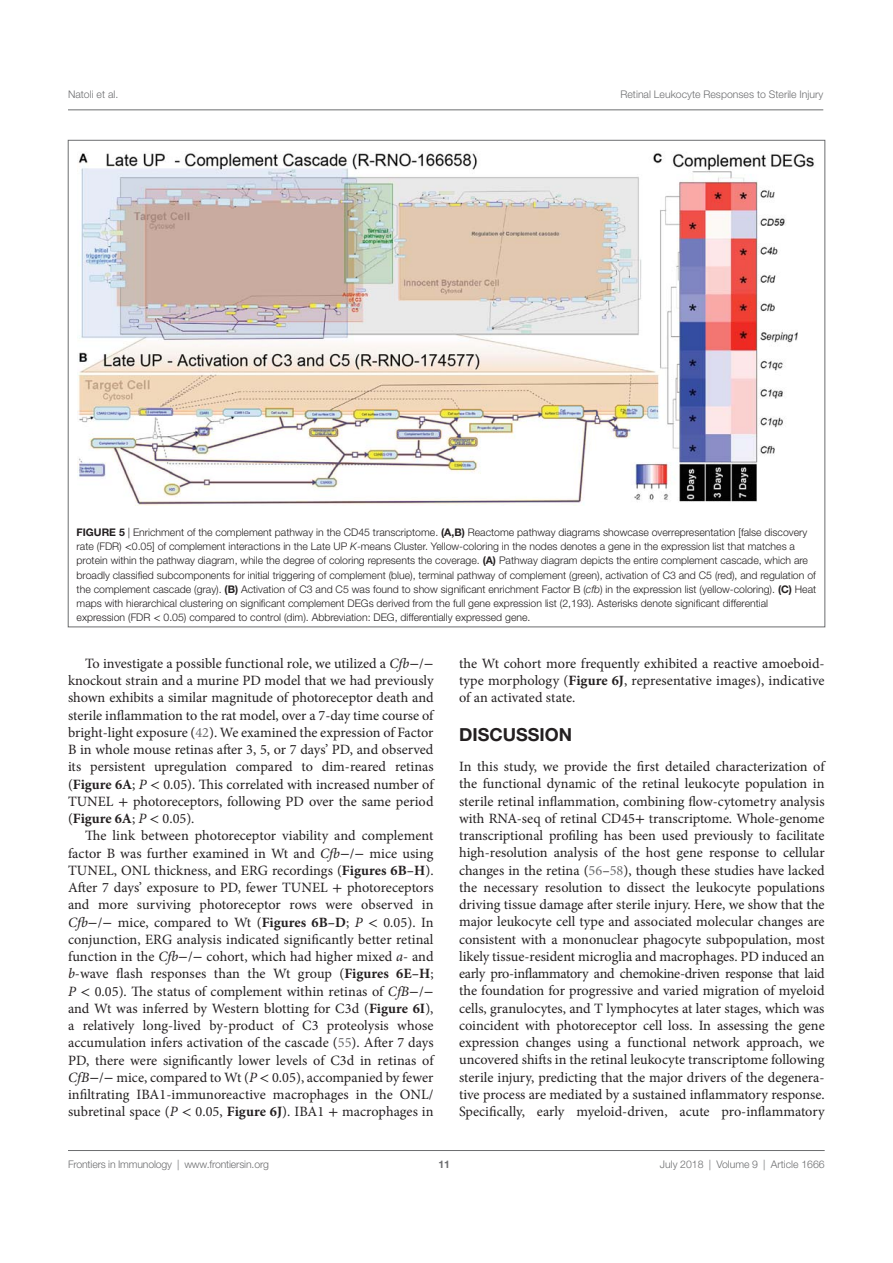
<style>
.page{position:relative;width:893px;height:1263px;background:#fff}
.page>*{position:absolute;margin:0;border:0;box-sizing:border-box;transform-origin:0 0}
.t1{font:700 18px "Helvetica Neue LT Std";color:#231f20}
.t2{font:14.25px/17.2px "Minion Pro";color:#231f20;text-align:justify}
.t3{font:300 10.5px/14.2px "Helvetica Neue LT Std";color:#231f20}
.t4{font:300 10.5px "Helvetica Neue LT Std";color:#6d6e70}
.t5{font:700 10.5px "Helvetica Neue LT Std";color:#6d6e70}
.s1{font-weight:700}
.s2{font-family:"STIX General";font-weight:400}
.s3{font-style:italic}
.s4{font-family:"STIX General"}
.s5{color:#6d6e70}
</style>
<div class="page">
<img style="left:78px;top:152px;width:736px;height:354px">
<hr style="left:68px;top:1150px;width:757px;height:1px;background:#6d6e70">
<hr style="left:68px;top:110px;width:755px;height:1px;background:#6d6e70">
<p class="t4" style="left:68px;top:91px;width:52px">Natoli et al.</p>
<p class="t4" style="left:620px;top:91px;width:204px">Retinal Leukocyte Responses to Sterile Injury</p>
<p class="t3" style="left:77px;top:526px;width:741px"><span class="s1">FIGURE 5</span> | Enrichment of the complement pathway in the CD45 transcriptome. <span class="s1">(A,B)</span> Reactome pathway diagrams showcase overrepresentation [false discovery rate (FDR) <span class="s2">&lt;</span>0.05] of complement interactions in the Late UP <span class="s3">K</span>-means Cluster. Yellow-coloring in the nodes denotes a gene in the expression list that matches a protein within the pathway diagram, while the degree of coloring represents the coverage. <span class="s1">(A)</span> Pathway diagram depicts the entire complement cascade, which are broadly classified subcomponents for initial triggering of complement (blue), terminal pathway of complement (green), activation of C3 and C5 (red), and regulation of the complement cascade (gray). <span class="s1">(B)</span> Activation of C3 and C5 was found to show significant enrichment Factor B (<span class="s3">cfb</span>) in the expression list (yellow-coloring). <span class="s1">(C)</span> Heat maps with hierarchical clustering on significant complement DEGs derived from the full gene expression list (2,193). Asterisks denote significant differential expression (FDR <span class="s2">&lt;</span> 0.05) compared to control (dim). Abbreviation: DEG, differentially expressed gene.</p>
<p class="t2" style="left:68px;top:656px;width:367px;text-indent:17px">To investigate a possible functional role, we utilized a <span class="s3">Cfb</span><span class="s4">−</span>/<span class="s4">− </span>knockout strain and a murine PD model that we had previously shown exhibits a similar magnitude of photoreceptor death and sterile inflammation to the rat model, over a 7-day time course of bright-light exposure (<span class="s5">42</span>). We examined the expression of Factor B in whole mouse retinas after 3, 5, or 7 days’ PD, and observed its persistent upregulation compared to dim-reared retinas (<span class="s1">Figure 6A</span>; <span class="s3">P</span> <span class="s4">&lt;</span> 0.05). This correlated with increased number of TUNEL <span class="s4">+</span> photoreceptors, following PD over the same period (<span class="s1">Figure 6A</span>; <span class="s3">P</span> <span class="s4">&lt;</span> 0.05).</p>
<p class="t2" style="left:68px;top:828px;width:367px;text-indent:17px">The link between photoreceptor viability and complement factor B was further examined in Wt and <span class="s3">Cfb</span><span class="s4">−</span>/<span class="s4">−</span> mice using TUNEL, ONL thickness, and ERG recordings (<span class="s1">Figures 6B–H</span>).<br>After 7 days’ exposure to PD, fewer TUNEL <span class="s4">+</span> photoreceptors and more surviving photoreceptor rows were observed in <span class="s3">Cfb</span><span class="s4">−</span>/<span class="s4">−</span> mice, compared to Wt (<span class="s1">Figures 6B–D</span>; <span class="s3">P</span> <span class="s4">&lt;</span> 0.05). In conjunction, ERG analysis indicated significantly better retinal function in the <span class="s3">Cfb</span><span class="s4">−</span>/<span class="s4">−</span> cohort, which had higher mixed <span class="s3">a</span>- and <span class="s3">b</span>-wave flash responses than the Wt group (<span class="s1">Figures 6E–H</span>; <span class="s3">P</span> <span class="s4">&lt;</span> 0.05). The status of complement within retinas of <span class="s3">CfB</span><span class="s4">−</span>/<span class="s4">− </span>and Wt was inferred by Western blotting for C3d (<span class="s1">Figure 6I</span>), a relatively long-lived by-product of C3 proteolysis whose accumulation infers activation of the cascade (<span class="s5">55</span>). After 7 days PD, there were significantly lower levels of C3d in retinas of <span class="s3">CfB</span><span class="s4">−</span>/<span class="s4">−</span> mice, compared to Wt (<span class="s3">P</span> <span class="s4">&lt;</span> 0.05), accompanied by fewer infiltrating IBA1-immunoreactive macrophages in the ONL/ subretinal space (<span class="s3">P</span> <span class="s4">&lt;</span> 0.05, <span class="s1">Figure 6J</span>). IBA1 <span class="s4">+</span> macrophages in</p>
<p class="t2" style="left:459px;top:656px;width:367px">the Wt cohort more frequently exhibited a reactive amoeboid&shy;type morphology (<span class="s1">Figure 6J</span>, representative images), indicative of an activated state.</p>
<p class="t1" style="left:459px;top:728px;width:114px">DISCUSSION</p>
<p class="t2" style="left:459px;top:759px;width:367px">In this study, we provide the first detailed characterization of the functional dynamic of the retinal leukocyte population in sterile retinal inflammation, combining flow-cytometry analysis with RNA-seq of retinal CD45<span class="s4">+</span> transcriptome. Whole-genome transcriptional profiling has been used previously to facilitate high-resolution analysis of the host gene response to cellular changes in the retina (<span class="s5">56</span>–<span class="s5">58</span>), though these studies have lacked the necessary resolution to dissect the leukocyte populations driving tissue damage after sterile injury. Here, we show that the major leukocyte cell type and associated molecular changes are consistent with a mononuclear phagocyte subpopulation, most likely tissue-resident microglia and macrophages. PD induced an early pro-inflammatory and chemokine-driven response that laid the foundation for progressive and varied migration of myeloid cells, granulocytes, and T lymphocytes at later stages, which was coincident with photoreceptor cell loss. In assessing the gene expression changes using a functional network approach, we uncovered shifts in the retinal leukocyte transcriptome following sterile injury, predicting that the major drivers of the degenera&shy;tive process are mediated by a sustained inflammatory response.<br>Specifically, early myeloid-driven, acute pro-inflammatory</p>
<p class="t4" style="left:68px;top:1160px;width:202px">Frontiers in Immunology | www.frontiersin.org</p>
<p class="t4" style="left:660px;top:1160px;width:166px">July 2018 | Volume 9 | Article 1666</p>
<p class="t5" style="left:438px;top:1160px;width:13px">11</p>
</div>
